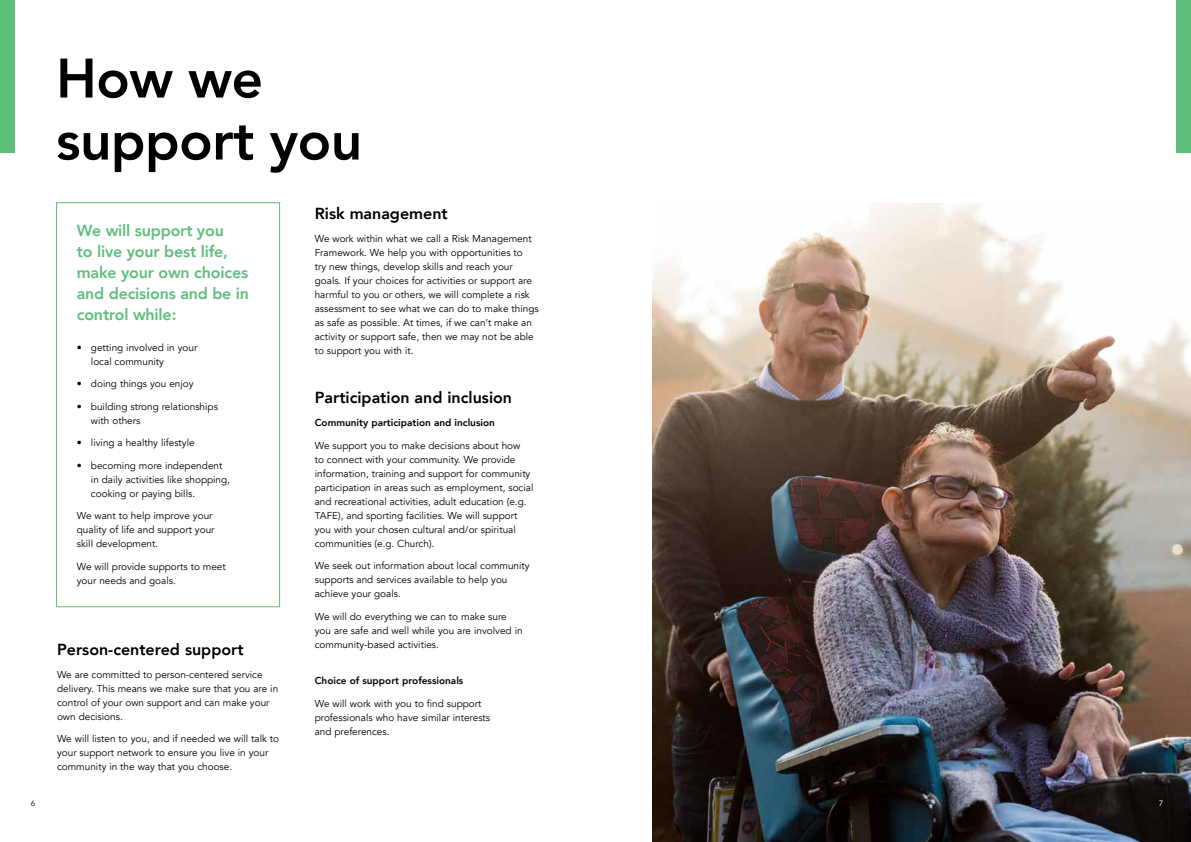
<style>
.page{position:relative;width:1191px;height:842px;background:#fff}
.page>*{position:absolute;margin:0;border:0;box-sizing:border-box;transform-origin:0 0}
.t1{font:800 55px/62px "Avenir";letter-spacing:-.01em;color:#000}
.t2{font:800 16px/21px "Avenir";letter-spacing:-.01em;color:#60be7b}
.t3{font:800 16px "Avenir";color:#000}
.t4{font:10px/14px "Avenir";color:#000}
.t5{font:800 10px "Avenir";color:#000}
.t6{font:8px "Avenir";color:#000}
.t7{font:8px "Avenir";color:#fff}
</style>
<div class="page">
<div style="left:56px;top:202px;width:224px;height:405px;border:1px solid #60be7b"></div>
<img style="left:652px;top:203px;width:539px;height:639px">
<div style="left:1176px;top:0;width:15px;height:152px;background:#60be7b"></div>
<div style="left:0;top:0;width:14px;height:152px;background:#60be7b"></div>
<p class="t6" style="left:31px;top:799px;width:6px">6</p>
<h1 class="t1" style="left:56px;top:47px;width:308px">How we support you</h1>
<h2 class="t2" style="left:77px;top:220px;width:174px">We will support you<br>to live your best life, make your own choices and decisions and be in control while:</h2>
<p class="t4" style="left:91px;top:341px;width:108px;text-indent:-14px">• getting involved in your local community</p>
<p class="t4" style="left:77px;top:377px;width:118px">• doing things you enjoy</p>
<p class="t4" style="left:91px;top:400px;width:128px;text-indent:-14px">• building strong relationships with others</p>
<p class="t4" style="left:77px;top:436px;width:119px">• living a healthy lifestyle</p>
<p class="t4" style="left:91px;top:459px;width:141px;text-indent:-14px">• becoming more independent in daily activities like shopping, cooking or paying bills.</p>
<p class="t4" style="left:77px;top:509px;width:139px">We want to help improve your quality of life and support your skill development.</p>
<p class="t4" style="left:77px;top:560px;width:150px">We will provide supports to meet your needs and goals.</p>
<h2 class="t3" style="left:57px;top:637px;width:188px">Person-centered support</h2>
<p class="t4" style="left:57px;top:668px;width:223px">We are committed to person-centered service delivery. This means we make sure that you are in control of your own support and can make your own decisions.</p>
<p class="t4" style="left:57px;top:732px;width:224px">We will listen to you, and if needed we will talk to your support network to ensure you live in your community in the way that you choose.</p>
<h2 class="t3" style="left:315px;top:201px;width:134px">Risk management</h2>
<p class="t4" style="left:315px;top:231px;width:225px">We work within what we call a Risk Management Framework. We help you with opportunities to<br>try new things, develop skills and reach your goals. If your choices for activities or support are harmful to you or others, we will complete a risk assessment to see what we can do to make things as safe as possible. At times, if we can’t make an activity or support safe, then we may not be able to support you with it.</p>
<h2 class="t3" style="left:315px;top:385px;width:199px">Participation and inclusion</h2>
<p class="t5" style="left:315px;top:415px;width:182px">Community participation and inclusion</p>
<p class="t4" style="left:315px;top:438px;width:220px">We support you to make decisions about how<br>to connect with your community. We provide information, training and support for community participation in areas such as employment, social and recreational activities, adult education (e.g.<br>TAFE), and sporting facilities. We will support you with your chosen cultural and/or spiritual communities (e.g. Church).</p>
<p class="t4" style="left:315px;top:559px;width:216px">We seek out information about local community supports and services available to help you achieve your goals.</p>
<p class="t4" style="left:315px;top:609px;width:209px">We will do everything we can to make sure you are safe and well while you are involved in community-based activities.</p>
<p class="t5" style="left:315px;top:673px;width:150px">Choice of support professionals</p>
<p class="t4" style="left:315px;top:696px;width:177px">We will work with you to find support professionals who have similar interests and preferences.</p>
<p class="t7" style="left:1158px;top:799px;width:6px">7</p>
</div>
